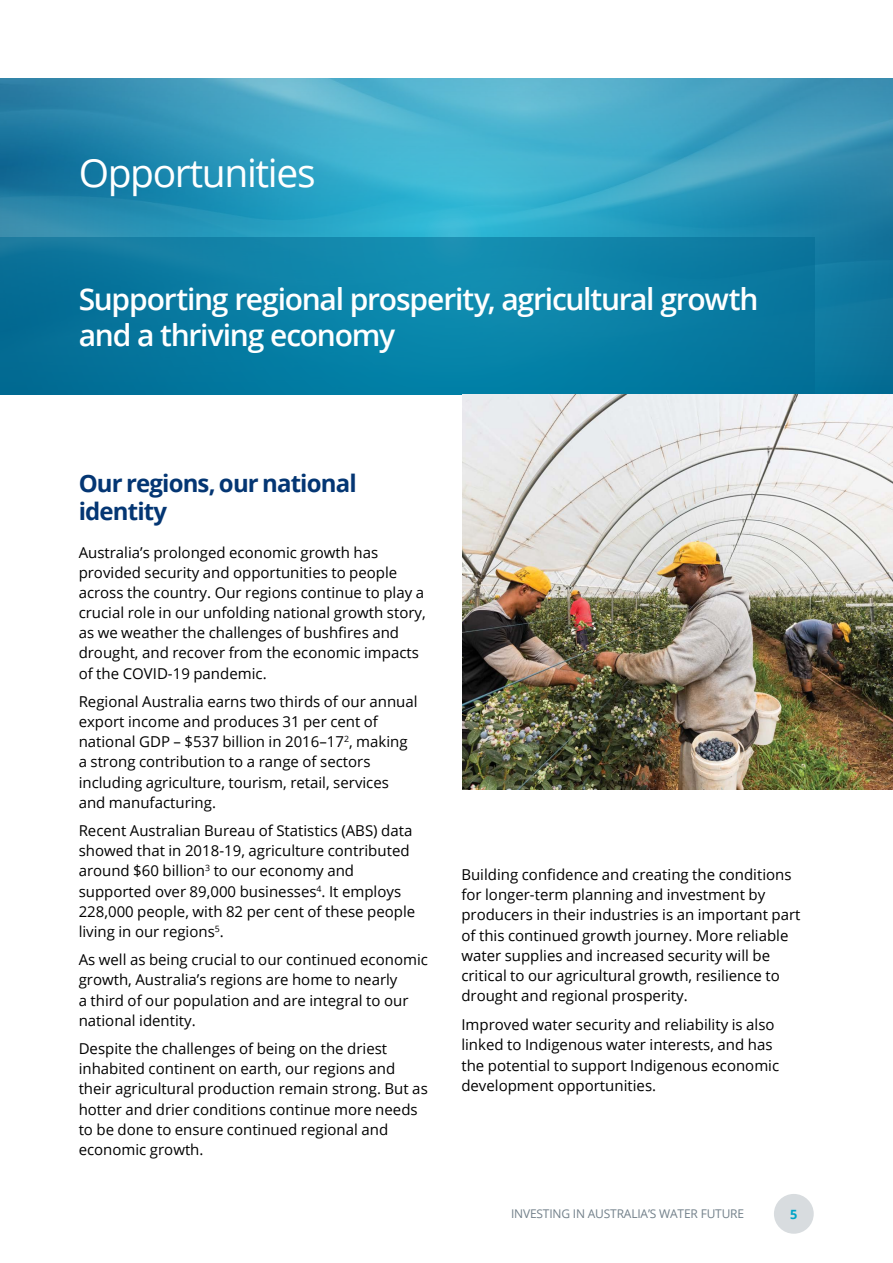
<style>
.page{position:relative;width:893px;height:1263px;background:#fff}
.page>*{position:absolute;margin:0;border:0;box-sizing:border-box;transform-origin:0 0}
.HEADING_1__CHAPTER_T{font:39px "Open Sans";letter-spacing:-.035em;color:#fff}
.VISION_TEXT{font:600 30px/36px "Open Sans";letter-spacing:-.04em;color:#fff}
.HEADING_2{font:700 24px/28.5px "Open Sans";letter-spacing:-.035em;color:#043673}
.BODY{font:15px/20.1px "Open Sans";color:#000}
.t1{font:700 12.75px "Open Sans";color:#00a4c7}
.t2{font:12px "Open Sans";letter-spacing:-.015em;color:#72808a}
</style>
<div class="page">
<img style="left:0;top:79px;width:893px;height:316px">
<svg style="left:0;top:237px;width:814px;height:158px;background:#097da3"></svg>
<img style="left:462px;top:395px;width:431px;height:394px">
<div style="left:774px;top:1194px;width:40px;height:40px;background:#d8dcdf;border-radius:50%"></div>
<h1 class="HEADING_1__CHAPTER_T" style="left:79px;top:146px;width:238px">Opportunities</h1>
<p class="VISION_TEXT" style="left:79px;top:280px;width:681px">Supporting regional prosperity, agricultural growth and a thriving economy</p>
<h2 class="HEADING_2" style="left:79px;top:468px;width:280px">Our regions, our national identity</h2>
<p class="BODY" style="left:79px;top:542px;width:349px">Australia’s prolonged economic growth has provided security and opportunities to people across the country. Our regions continue to play a crucial role in our unfolding national growth story, as we weather the challenges of bushfires and drought, and recover from the economic impacts of the COVID-19 pandemic.</p>
<p class="BODY" style="left:79px;top:691px;width:340px">Regional Australia earns two thirds of our annual export income and produces 31 per cent of national GDP – $537 billion in 2016–17<sup>2</sup>, making a strong contribution to a range of sectors including agriculture, tourism, retail, services and manufacturing.</p>
<p class="BODY" style="left:79px;top:820px;width:338px">Recent Australian Bureau of Statistics (ABS) data showed that in 2018-19, agriculture contributed around $60 billion<sup>3</sup> to our economy and supported over 89,000 businesses<sup>4</sup>. It employs 228,000 people, with 82 per cent of these people living in our regions<sup>5</sup>.</p>
<p class="BODY" style="left:79px;top:949px;width:351px">As well as being crucial to our continued economic growth, Australia’s regions are home to nearly<br>a third of our population and are integral to our national identity.</p>
<p class="BODY" style="left:79px;top:1038px;width:351px">Despite the challenges of being on the driest inhabited continent on earth, our regions and their agricultural production remain strong. But as hotter and drier conditions continue more needs to be done to ensure continued regional and economic growth.</p>
<p class="BODY" style="left:461px;top:864px;width:341px">Building confidence and creating the conditions for longer-term planning and investment by producers in their industries is an important part of this continued growth journey. More reliable water supplies and increased security will be critical to our agricultural growth, resilience to drought and regional prosperity.</p>
<p class="BODY" style="left:461px;top:1014px;width:319px">Improved water security and reliability is also linked to Indigenous water interests, and has the potential to support Indigenous economic development opportunities.</p>
<p class="t2" style="left:511px;top:1205px;width:235px">INVESTING IN AUSTRALIA’S WATER FUTURE</p>
<p class="t1" style="left:790px;top:1205px;width:9px">5</p>
</div>
